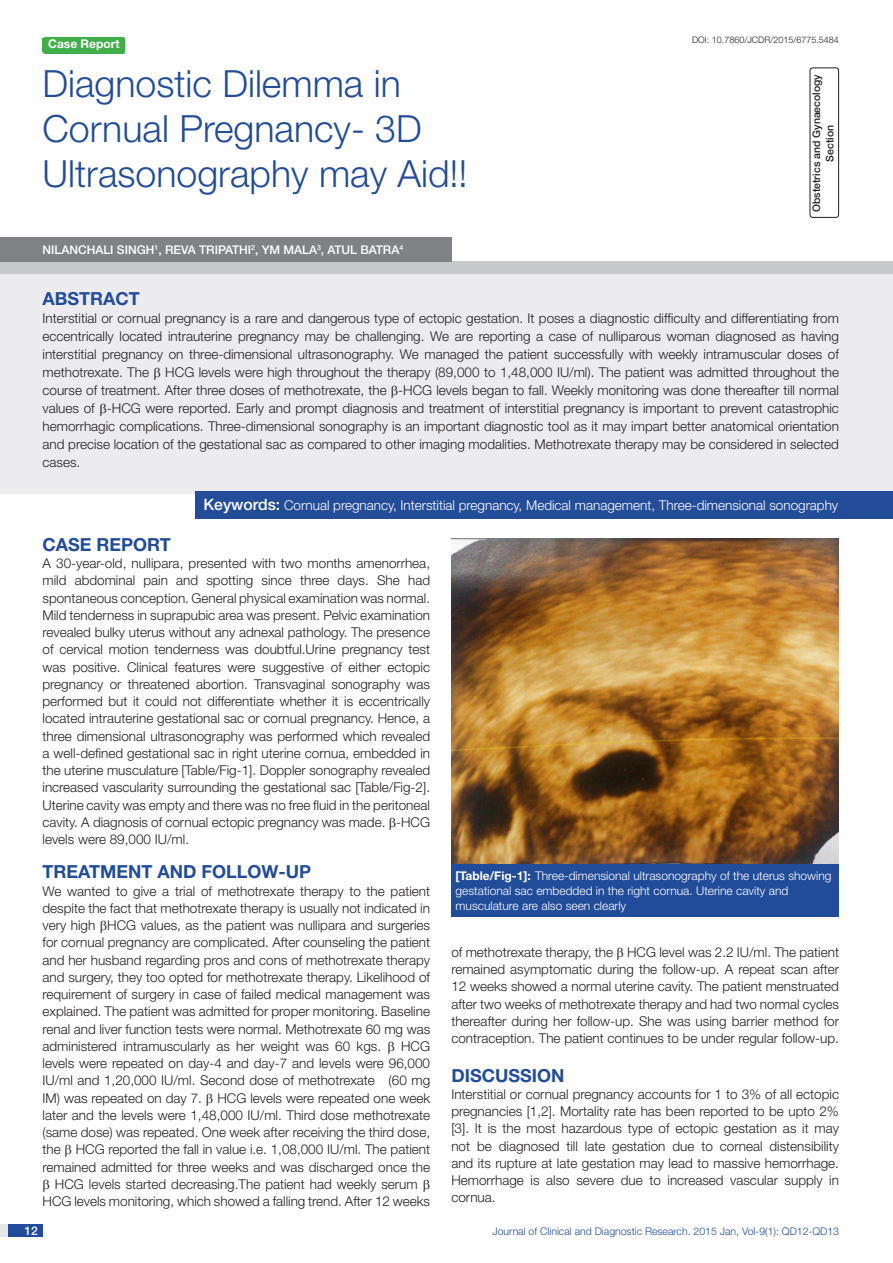
<style>
.page{position:relative;width:893px;height:1263px;background:#fff}
.page>*{position:absolute;margin:0;border:0;box-sizing:border-box;transform-origin:0 0}
.t1{font:300 37.5px/45px "Helvetica Neue";color:#214c99}
.Level_1{font:700 18px "Helvetica Neue";color:#214c99}
.Body_text{font:700 18px "Helvetica Neue";color:#214c99}
.Abstract_head{font:700 18px "Helvetica Neue";color:#214c99}
.Body_text-2{font:300 13.5px/17.2px "Helvetica Neue";color:#231f20;text-align:justify}
.Abstract_text{font:300 13.5px/18px "Helvetica Neue";color:#231f20;text-align:justify}
.t2{font:300 13.5px "Helvetica Neue";color:#fff}
.Table_text{font:300 12px "Helvetica Neue";color:#fff}
.Author{font:500 12px "Helvetica Neue";color:#fff}
.t3{font:700 12px "Helvetica Neue";color:#fff}
.t4{font:300 10.5px "Helvetica Neue";color:#214c99}
.t5{font:500 10.5px "Helvetica Neue";color:#231f20}
.DOI{font:300 9px "Helvetica Neue";color:#231f20}
.s1{color:#244d99}
.s2{font-weight:500;font-size:15.75px}
.s3{font-weight:700}
</style>
<div class="page">
<div style="left:0;top:1224px;width:43px;height:13px;background:#e6e7e9"></div>
<div style="left:8px;top:1224px;width:35px;height:13px;background:#214c99"></div>
<div style="left:43px;top:37px;width:82px;height:17px;background:#40ae49;border-radius:3px"></div>
<div style="left:0;top:272px;width:893px;height:222px;background:#ececee"></div>
<div style="left:0;top:262px;width:893px;height:12px;background:#c7c8ca"></div>
<div style="left:195px;top:491px;width:698px;height:28px;background:#244d99"></div>
<div style="left:0;top:237px;width:451px;height:25px;background:#808285"></div>
<div style="left:810px;top:68px;width:29px;height:150px;border:1px solid #231f20;border-radius:3px"></div>
<img style="left:451px;top:539px;width:388px;height:325px">
<div style="left:451px;top:864px;width:388px;height:53px;background:#214c99"></div>
<p class="t3" style="left:48px;top:37px;width:73px">CASE REPORT</p>
<p class="t1" style="left:43px;top:60px;width:427px">Diagnostic Dilemma in<br>Cornual Pregnancy- 3D<br>Ultrasonography may Aid!!</p>
<p class="Author" style="left:43px;top:242px;width:362px">NILANCHALI SINGH<sup>1</sup>, REVA TRIPATHI<sup>2</sup>, YM MALA<sup>3</sup>, ATUL BATRA<sup>4</sup></p>
<p class="DOI" style="left:692px;top:35px;width:148px">DOI: 10.7860/JCDR/2015/6775.5484</p>
<p class="t5" style="left:810px;top:212px;width:139px;rotate:-90deg">OBSTETRICS AND GYNAECOLOGY</p>
<p class="t5" style="left:824px;top:162px;width:38px;rotate:-90deg">SECTION</p>
<p class="Abstract_head" style="left:43px;top:288px;width:98px">ABST<span class="s1">RAC</span>T</p>
<p class="Abstract_text" style="left:43px;top:309px;width:798px">Interstitial or cornual pregnancy is a rare and dangerous type of ectopic gestation. It poses a diagnostic difficulty and differentiating from eccentrically located intrauterine pregnancy may be challenging. We are reporting a case of nulliparous woman diagnosed as having interstitial pregnancy on three-dimensional ultrasonography. We managed the patient successfully with weekly intramuscular doses of methotrexate. The HCG levels were high throughout the therapy (89,000 to 1,48,000 IU/ml). The patient was admitted throughout the course of treatment. After three doses of methotrexate, the -HCG levels began to fall. Weekly monitoring was done thereafter till normal values of -HCG were reported. Early and prompt diagnosis and treatment of interstitial pregnancy is important to prevent catastrophic hemorrhagic complications. Three-dimensional sonography is an important diagnostic tool as it may impart better anatomical orientation and precise location of the gestational sac as compared to other imaging modalities. Methotrexate therapy may be considered in selected cases.</p>
<p class="t2" style="left:203px;top:497px;width:636px"><span class="s2">KEYWORDS:</span> Cornual pregnancy, Interstitial pregnancy, Medical management, Three-dimensional sonography</p>
<p class="Level_1" style="left:43px;top:533px;width:130px">CASE REPORT</p>
<p class="Body_text-2" style="left:43px;top:554px;width:389px">A 30-year-old, nullipara, presented with two months amenorrhea, mild abdominal pain and spotting since three days. She had spontaneous conception. General physical examination was normal.<br>Mild tenderness in suprapubic area was present. Pelvic examination revealed bulky uterus without any adnexal pathology. The presence of cervical motion tenderness was doubtful.Urine pregnancy test was positive. Clinical features were suggestive of either ectopic pregnancy or threatened abortion. Transvaginal sonography was performed but it could not differentiate whether it is eccentrically located intrauterine gestational sac or cornual pregnancy. Hence, a three dimensional ultrasonography was performed which revealed a well-defined gestational sac in right uterine cornua, embedded in the uterine musculature [Table/Fig-1]. Doppler sonography revealed increased vascularity surrounding the gestational sac [Table/Fig-2].<br>Uterine cavity was empty and there was no free fluid in the peritoneal cavity. A diagnosis of cornual ectopic pregnancy was made. -HCG levels were 89,000 IU/ml.</p>
<p class="Level_1" style="left:43px;top:861px;width:270px">TREATMENT AND FOLLOW-UP</p>
<p class="Body_text-2" style="left:43px;top:882px;width:389px">We wanted to give a trial of methotrexate therapy to the patient despite the fact that methotrexate therapy is usually not indicated in very high HCG values, as the patient was nullipara and surgeries for cornual pregnancy are complicated. After counseling the patient and her husband regarding pros and cons of methotrexate therapy and surgery, they too opted for methotrexate therapy. Likelihood of requirement of surgery in case of failed medical management was explained. The patient was admitted for proper monitoring. Baseline renal and liver function tests were normal. Methotrexate 60 mg was administered intramuscularly as her weight was 60 kgs.</p>
<p class="Body_text-2" style="left:401px;top:1037px;width:31px">HCG</p>
<p class="Body_text-2" style="left:43px;top:1054px;width:389px">levels were repeated on day-4 and day-7 and levels were 96,000</p>
<p class="Body_text-2" style="left:43px;top:1071px;width:389px">IU/ml and 1,20,000 IU/ml. Second dose of methotrexate (60 mg</p>
<p class="Body_text-2" style="left:43px;top:1089px;width:389px">IM) was repeated on day 7. HCG levels were repeated one week</p>
<p class="Body_text-2" style="left:43px;top:1106px;width:389px">later and the levels were 1,48,000 IU/ml. Third dose methotrexate</p>
<p class="Body_text-2" style="left:43px;top:1123px;width:389px">(same dose) was repeated. One week after receiving the third dose,</p>
<p class="Body_text-2" style="left:43px;top:1140px;width:389px">the HCG reported the fall in value i.e. 1,08,000 IU/ml. The patient</p>
<p class="Body_text-2" style="left:43px;top:1158px;width:389px">remained admitted for three weeks and was discharged once the</p>
<p class="Body_text-2" style="left:55px;top:1175px;width:364px">HCG levels started decreasing.The patient had weekly serum</p>
<p class="Body_text-2" style="left:43px;top:1192px;width:389px">HCG levels monitoring, which showed a falling trend. After 12 weeks</p>
<p class="Table_text" style="left:456px;top:868px;width:377px"><span class="s3">[TABLE/FIG-1]:</span> Three-dimensional ultrasonography of the uterus showing</p>
<p class="Table_text" style="left:456px;top:883px;width:334px">gestational sac embedded in the right cornua. Uterine cavity and</p>
<p class="Table_text" style="left:456px;top:898px;width:172px">musculature are also seen clearly</p>
<p class="Body_text-2" style="left:451px;top:943px;width:389px">of methotrexate therapy, the HCG level was 2.2 IU/ml. The patient remained asymptomatic during the follow-up. A repeat scan after 12 weeks showed a normal uterine cavity. The patient menstruated after two weeks of methotrexate therapy and had two normal cycles thereafter during her follow-up. She was using barrier method for contraception. The patient continues to be under regular follow-up.</p>
<p class="Body_text" style="left:451px;top:1064px;width:115px">DISCUSSION</p>
<p class="Body_text-2" style="left:451px;top:1085px;width:389px">Interstitial or cornual pregnancy accounts for 1 to 3% of all ectopic pregnancies [1,2]. Mortality rate has been reported to be upto 2% [3]. It is the most hazardous type of ectopic gestation as it may not be diagnosed till late gestation due to corneal distensibility and its rupture at late gestation may lead to massive hemorrhage.<br>Hemorrhage is also severe due to increased vascular supply in cornua.</p>
<p class="Author" style="left:24px;top:1223px;width:15px">12</p>
<p class="t4" style="left:492px;top:1225px;width:348px">Journal of Clinical and Diagnostic Research. 2015 Jan, Vol-9(1): QD12-QD13</p>
</div>
